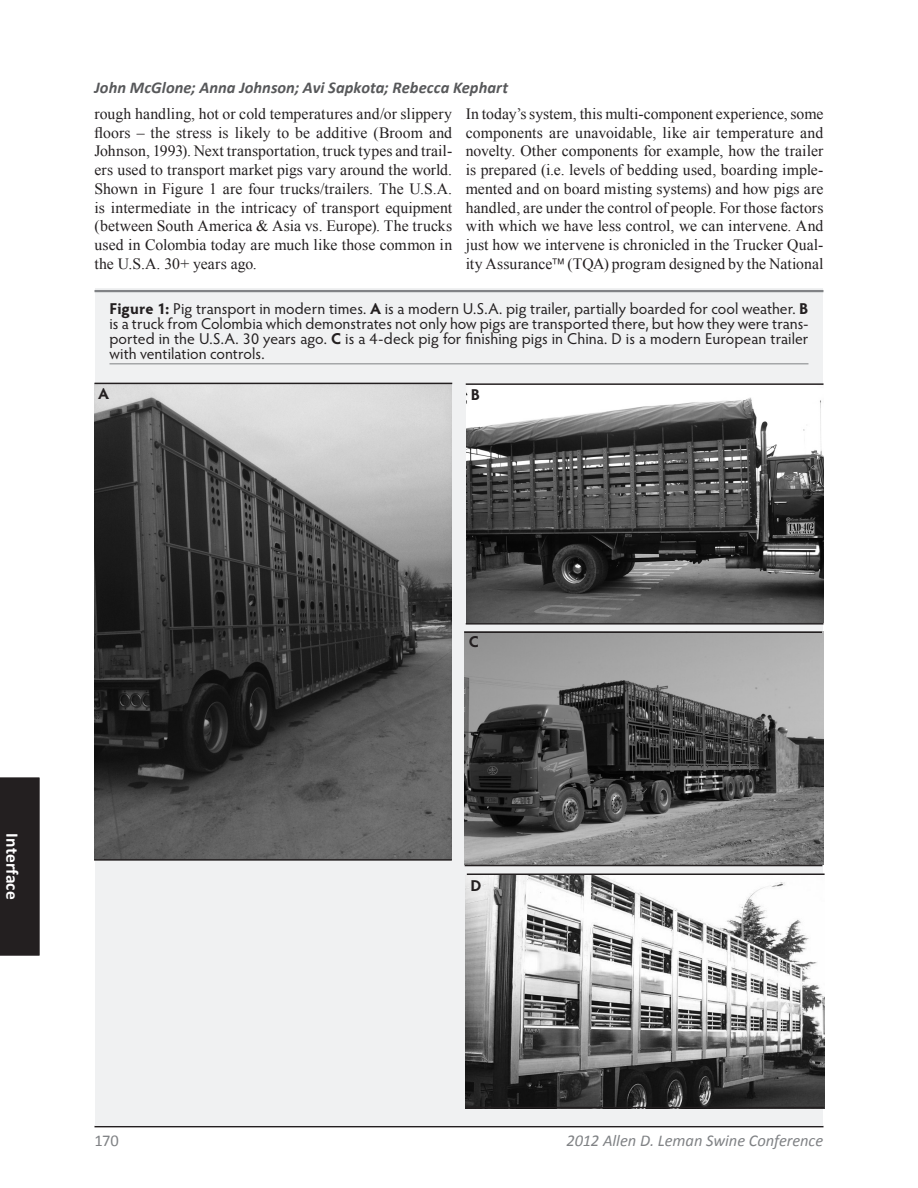
<style>
.page{position:relative;width:918px;height:1188px;background:#fff}
.page>*{position:absolute;margin:0;border:0;box-sizing:border-box;transform-origin:0 0}
.t1{font:700 17.55px "Calibri";letter-spacing:.01em;color:#fff}
.Header_Footer{font:italic 700 16.5px "Calibri";color:#57585a}
.Header_Footer-2{font:italic 16.5px "Calibri";letter-spacing:-.005em;color:#808285}
.Header_Footer-3{font:16.5px "Calibri";color:#808285}
.t2{font:15.75px/18.8px "Times New Roman";letter-spacing:.005em;color:#231f20;text-align:justify}
.Figure_caption{font:15.75px/15px "Hypatia Sans Pro";color:#231f20;text-align:justify}
.t3{font:700 15.75px "Hypatia Sans Pro";color:#231f20}
.s1{font-weight:700}
</style>
<div class="page">
<hr style="left:94px;top:1126px;width:730px;height:1px;background:#231f20">
<div style="left:0;top:777px;width:40px;height:179px;background:#231f20"></div>
<div style="left:95px;top:288px;width:728px;height:838px;background:#f0f1f2"></div>
<hr style="left:94px;top:290px;width:730px;height:2px;background:#808285">
<hr style="left:110px;top:363px;width:698px;height:1px;background:#808285">
<img style="left:94px;top:384px;width:358px;height:475px">
<img style="left:466px;top:385px;width:358px;height:238px">
<img style="left:466px;top:875px;width:359px;height:233px">
<hr style="left:94px;top:383px;width:358px;height:1px;background:#231f20">
<hr style="left:94px;top:859px;width:358px;height:2px;background:#231f20">
<hr style="left:466px;top:383px;width:358px;height:2px;background:#231f20">
<hr style="left:466px;top:623px;width:358px;height:2px;background:#231f20">
<hr style="left:467px;top:874px;width:358px;height:1px;background:#231f20">
<hr style="left:466px;top:1107px;width:358px;height:1px;background:#231f20">
<img style="left:465px;top:632px;width:358px;height:233px">
<hr style="left:464px;top:632px;width:358px;height:1px;background:#231f20">
<hr style="left:465px;top:865px;width:357px;height:1px;background:#231f20">
<p class="Header_Footer" style="left:94px;top:77px;width:415px">John McGlone; Anna Johnson; Avi Sapkota; Rebecca Kephart</p>
<p class="t2" style="left:94px;top:104px;width:359px">rough handling, hot or cold temperatures and/or slippery floors – the stress is likely to be additive (Broom and Johnson, 1993). Next transportation, truck types and trail&shy;ers used to transport market pigs vary around the world.<br>Shown in Figure 1 are four trucks/trailers. The U.S.A. is intermediate in the intricacy of transport equipment (between South America &amp; Asia vs. Europe). The trucks used in Colombia today are much like those common in the U.S.A. 30+ years ago.</p>
<p class="t2" style="left:466px;top:104px;width:359px">In today’s system, this multi-component experience, some components are unavoidable, like air temperature and novelty. Other components for example, how the trailer is prepared (i.e. levels of bedding used, boarding imple&shy;mented and on board misting systems) and how pigs are handled, are under the control of people. For those factors with which we have less control, we can intervene. And just how we intervene is chronicled in the Trucker Qual&shy;ity Assurance (TQA) program designed by the National</p>
<p class="Figure_caption" style="left:110px;top:301px;width:701px"><span class="s1">Figure 1:</span> Pig transport in modern times. <span class="s1">A</span> is a modern U.S.A. pig trailer, partially boarded for cool weather. <span class="s1">B </span>is a truck from Colombia which demonstrates not only how pigs are transported there, but how they were trans&shy;ported in the U.S.A. 30 years ago. <span class="s1">C</span> is a 4-deck pig for finishing pigs in China. D is a modern European trailer with ventilation controls.</p>
<p class="t3" style="left:98px;top:383px;width:13px">A</p>
<p class="t3" style="left:471px;top:384px;width:11px">B</p>
<p class="t1" style="left:23px;top:833px;width:68px;rotate:90deg">Interface</p>
<p class="t3" style="left:469px;top:630px;width:12px">C</p>
<p class="t3" style="left:470px;top:874px;width:12px">D</p>
<p class="Header_Footer-3" style="left:94px;top:1131px;width:26px">170</p>
<p class="Header_Footer-2" style="left:567px;top:1131px;width:258px">2012 Allen D. Leman Swine Conference</p>
</div>
